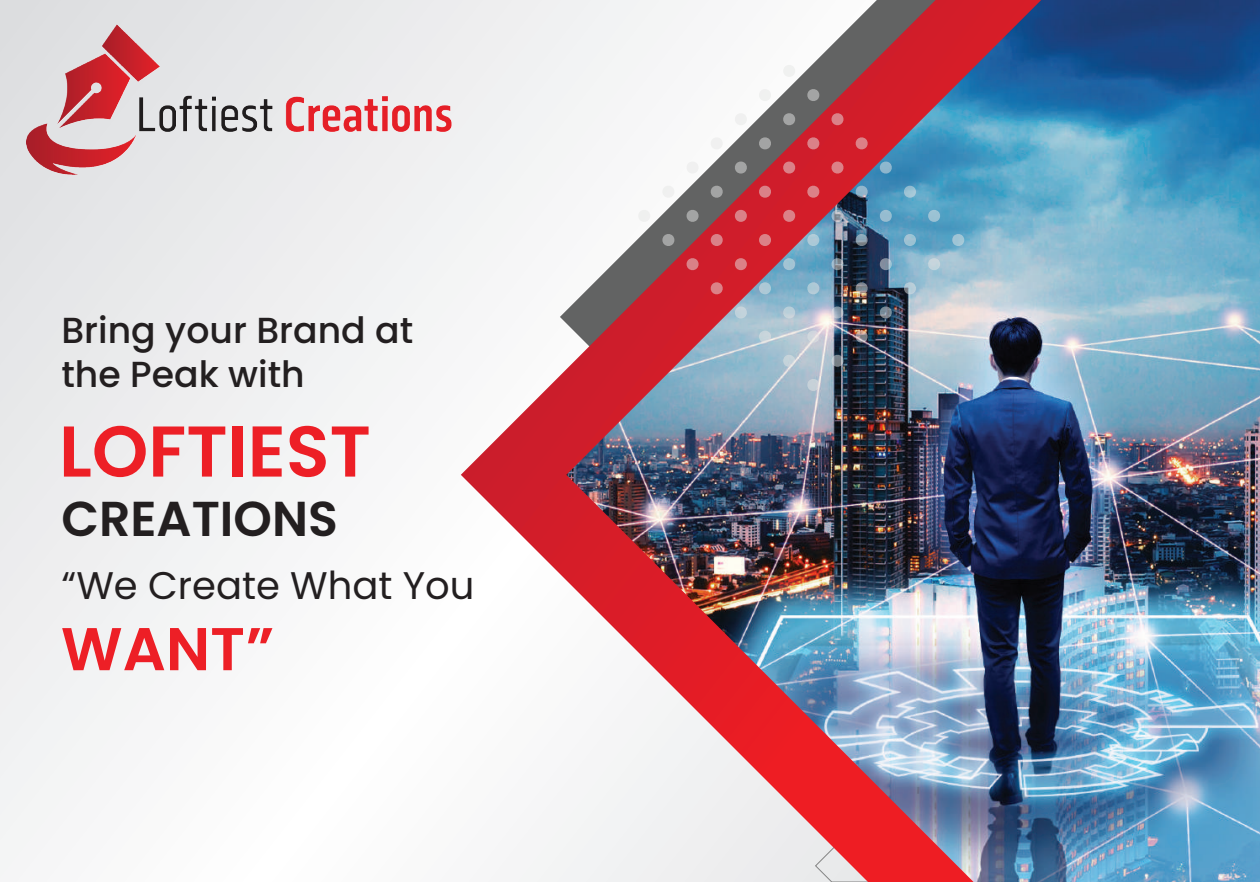
<style>
.page{position:relative;width:1260px;height:882px;background:#fff}
.page>*{position:absolute;margin:0;border:0;box-sizing:border-box;transform-origin:0 0}
.t1{font:600 71.75px "Poppins";color:#ed1f26}
.t2{font:600 60.38px "Poppins";color:#ed1f26}
.t3{font:600 49px "Poppins";color:#231f20}
.t4{font:38.5px "Poppins";color:#231f20}
.t5{font:500 36.23px/43.4px "Poppins";color:#231f20}
</style>
<div class="page">
<div style="left:0;top:0;width:1260px;height:882px;background:linear-gradient(to bottom,#e2e3e5,#fdfdfd)"></div>
<svg style="left:461px;top:0;width:105px;height:882px"></svg>
<img style="left:566px;top:0;width:694px;height:882px">
<svg style="left:783px;top:65px;width:13px;height:13px"></svg>
<svg style="left:807px;top:88px;width:13px;height:14px"></svg>
<svg style="left:831px;top:113px;width:13px;height:13px"></svg>
<svg style="left:855px;top:137px;width:13px;height:13px"></svg>
<svg style="left:758px;top:88px;width:14px;height:14px"></svg>
<svg style="left:783px;top:113px;width:13px;height:13px"></svg>
<svg style="left:807px;top:137px;width:13px;height:13px"></svg>
<svg style="left:831px;top:161px;width:13px;height:13px"></svg>
<svg style="left:879px;top:161px;width:13px;height:13px"></svg>
<svg style="left:903px;top:185px;width:14px;height:13px"></svg>
<svg style="left:928px;top:209px;width:13px;height:13px"></svg>
<svg style="left:855px;top:185px;width:13px;height:13px"></svg>
<svg style="left:879px;top:209px;width:13px;height:13px"></svg>
<svg style="left:903px;top:233px;width:14px;height:14px"></svg>
<svg style="left:952px;top:233px;width:12px;height:14px"></svg>
<svg style="left:928px;top:258px;width:13px;height:13px"></svg>
<svg style="left:734px;top:113px;width:14px;height:13px"></svg>
<svg style="left:758px;top:137px;width:14px;height:13px"></svg>
<svg style="left:783px;top:161px;width:13px;height:13px"></svg>
<svg style="left:807px;top:185px;width:13px;height:13px"></svg>
<svg style="left:710px;top:137px;width:13px;height:13px"></svg>
<svg style="left:734px;top:161px;width:14px;height:13px"></svg>
<svg style="left:758px;top:185px;width:14px;height:13px"></svg>
<svg style="left:783px;top:209px;width:13px;height:13px"></svg>
<svg style="left:686px;top:161px;width:13px;height:13px"></svg>
<svg style="left:710px;top:185px;width:13px;height:13px"></svg>
<svg style="left:734px;top:209px;width:14px;height:13px"></svg>
<svg style="left:758px;top:233px;width:14px;height:14px"></svg>
<svg style="left:662px;top:185px;width:13px;height:13px"></svg>
<svg style="left:686px;top:209px;width:13px;height:13px"></svg>
<svg style="left:710px;top:233px;width:13px;height:14px"></svg>
<svg style="left:734px;top:258px;width:14px;height:13px"></svg>
<svg style="left:638px;top:209px;width:13px;height:13px"></svg>
<svg style="left:662px;top:233px;width:13px;height:14px"></svg>
<svg style="left:686px;top:258px;width:13px;height:13px"></svg>
<svg style="left:710px;top:282px;width:13px;height:13px"></svg>
<svg style="left:831px;top:209px;width:13px;height:13px"></svg>
<svg style="left:855px;top:233px;width:13px;height:14px"></svg>
<svg style="left:879px;top:258px;width:13px;height:13px"></svg>
<svg style="left:807px;top:233px;width:13px;height:14px"></svg>
<svg style="left:831px;top:258px;width:13px;height:13px"></svg>
<svg style="left:855px;top:282px;width:13px;height:13px"></svg>
<svg style="left:783px;top:258px;width:13px;height:13px"></svg>
<svg style="left:807px;top:282px;width:13px;height:13px"></svg>
<svg style="left:831px;top:306px;width:13px;height:13px"></svg>
<svg style="left:758px;top:282px;width:14px;height:13px"></svg>
<svg style="left:783px;top:306px;width:13px;height:13px"></svg>
<svg style="left:807px;top:330px;width:13px;height:13px"></svg>
<svg style="left:734px;top:306px;width:14px;height:13px"></svg>
<svg style="left:758px;top:330px;width:14px;height:13px"></svg>
<svg style="left:783px;top:354px;width:13px;height:13px"></svg>
<svg style="left:903px;top:282px;width:14px;height:13px"></svg>
<svg style="left:879px;top:306px;width:13px;height:13px"></svg>
<svg style="left:855px;top:330px;width:13px;height:13px"></svg>
<svg style="left:831px;top:354px;width:13px;height:13px"></svg>
<svg style="left:807px;top:378px;width:13px;height:13px"></svg>
<img style="left:26px;top:24px;width:427px;height:151px">
<p class="t5" style="left:61px;top:309px;width:353px">Bring your Brand at the Peak with</p>
<h1 class="t1" style="left:59px;top:410px;width:313px">LOFTIEST</h1>
<h3 class="t3" style="left:61px;top:490px;width:278px">CREATIONS</h3>
<p class="t4" style="left:61px;top:563px;width:415px">“We Create What You</p>
<h2 class="t2" style="left:61px;top:614px;width:215px">WANT”</h2>
</div>
